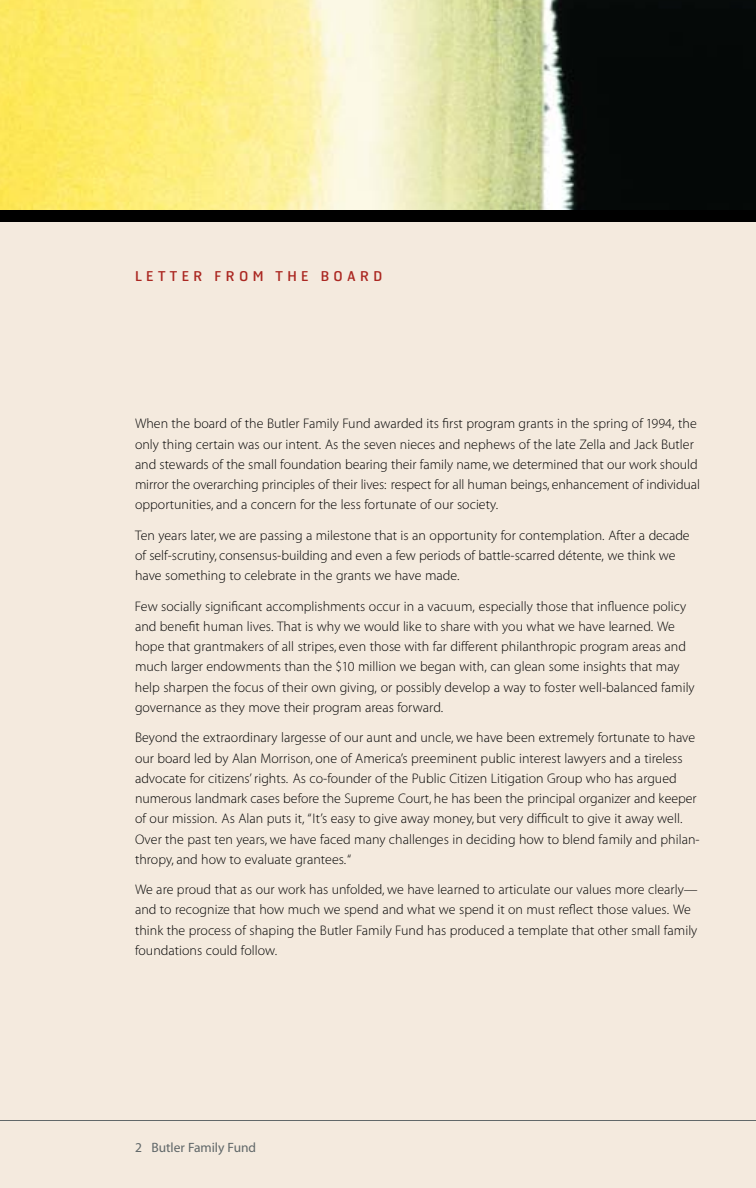
<style>
.page{position:relative;width:756px;height:1188px;background:#f4eade}
.page>*{position:absolute;margin:0;border:0;box-sizing:border-box;transform-origin:0 0}
.t1{font:13.8px/20.2px "Myriad MM.215.600";letter-spacing:.005em;color:#000}
.t2{font:13.5px "Hermes";letter-spacing:.32em;color:#ab2822}
.t3{font:13.5px "Myriad MM.412.601";color:#616869}
</style>
<div class="page">
<hr style="left:0;top:1120px;width:756px;height:1px;background:#616869">
<img style="left:0;top:0;width:756px;height:210px">
<div style="left:0;top:210px;width:756px;height:12px;background:#000"></div>
<p class="t2" style="left:135px;top:268px;width:249px">LETTER FROM THE BOARD</p>
<p class="t1" style="left:135px;top:415px;width:566px">When the board of the Butler Family Fund awarded its first program grants in the spring of 1994, the only thing certain was our intent. As the seven nieces and nephews of the late Zella and Jack Butler and stewards of the small foundation bearing their family name, we determined that our work should mirror the overarching principles of their lives: respect for all human beings, enhancement of individual opportunities, and a concern for the less fortunate of our society.</p>
<p class="t1" style="left:135px;top:526px;width:556px">Ten years later, we are passing a milestone that is an opportunity for contemplation. After a decade of self-scrutiny, consensus-building and even a few periods of battle-scarred détente, we think we have something to celebrate in the grants we have made.</p>
<p class="t1" style="left:135px;top:597px;width:561px">Few socially significant accomplishments occur in a vacuum, especially those that influence policy and benefit human lives. That is why we would like to share with you what we have learned. We hope that grantmakers of all stripes, even those with far different philanthropic program areas and much larger endowments than the $10 million we began with, can glean some insights that may help sharpen the focus of their own giving, or possibly develop a way to foster well-balanced family governance as they move their program areas forward.</p>
<p class="t1" style="left:135px;top:729px;width:566px">Beyond the extraordinary largesse of our aunt and uncle, we have been extremely fortunate to have our board led by Alan Morrison, one of America’s preeminent public interest lawyers and a tireless advocate for citizens’ rights. As co-founder of the Public Citizen Litigation Group who has argued numerous landmark cases before the Supreme Court, he has been the principal organizer and keeper of our mission. As Alan puts it, “It’s easy to give away money, but very difficult to give it away well.<br>Over the past ten years, we have faced many challenges in deciding how to blend family and philan&shy;thropy, and how to evaluate grantees.“</p>
<p class="t1" style="left:135px;top:881px;width:564px">We are proud that as our work has unfolded, we have learned to articulate our values more clearly— and to recognize that how much we spend and what we spend it on must reflect those values. We think the process of shaping the Butler Family Fund has produced a template that other small family foundations could follow.</p>
<p class="t3" style="left:135px;top:1142px;width:123px">2 Butler Family Fund</p>
</div>
